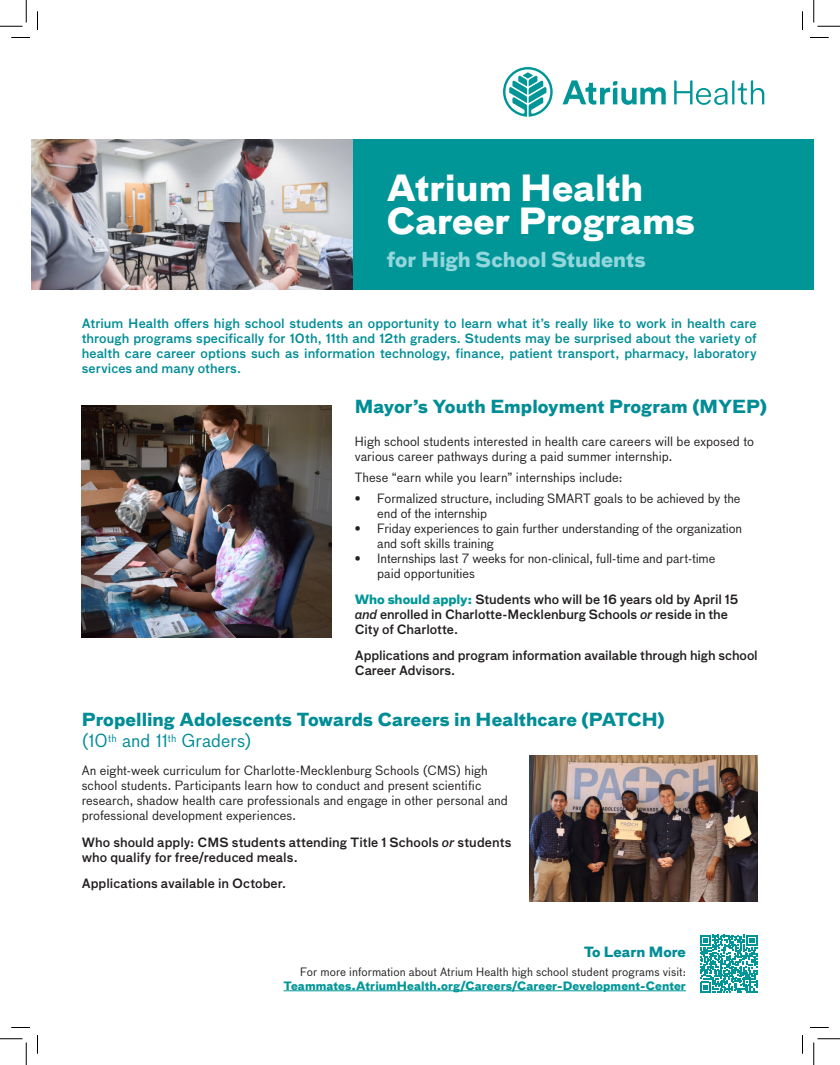
<style>
.page{position:relative;width:840px;height:1065px;background:#fff}
.page>*{position:absolute;margin:0;border:0;box-sizing:border-box;transform-origin:0 0}
.t1{font:700 35px "Bau Pro";color:#fff}
.t2{font:700 20px "Bau Pro";color:#93d6dc}
.t3{font:700 17.5px "Bau Pro";color:#008d96}
.t4{font:17.5px "Bau Pro";letter-spacing:.005em;color:#008d96}
.t5{font:700 13.75px "Bau Pro";color:#008d96}
.t6{font:12.5px/15px "Bau Pro";color:#231f20}
.t7{font:500 12.5px/15px "Bau Pro";letter-spacing:-.005em;color:#231f20}
.t8{font:500 12.5px/15px "Bau Pro";letter-spacing:.005em;color:#008d96;text-align:justify}
.t9{font:11.25px "Bau Pro";letter-spacing:.01em;color:#231f20}
.t10{font:700 11.25px "Bau Pro";letter-spacing:.005em;color:#009698}
.s1{font-weight:700;color:#009698}
.s2{font-style:italic}
</style>
<div class="page">
<img style="left:530px;top:756px;width:228px;height:146px">
<hr style="left:284px;top:990px;width:402px;height:1px;background:#009698">
<img style="left:82px;top:405px;width:250px;height:232px">
<svg style="left:503px;top:67px;width:261px;height:50px"></svg>
<img style="left:32px;top:140px;width:321px;height:150px">
<div style="left:353px;top:140px;width:461px;height:150px;background:#009698"></div>
<svg style="left:700px;top:935px;width:58px;height:58px"></svg>
<svg style="left:11px;top:37px;width:19px;height:1px"></svg>
<svg style="left:810px;top:37px;width:19px;height:1px"></svg>
<svg style="left:11px;top:1027px;width:19px;height:1px"></svg>
<svg style="left:810px;top:1027px;width:19px;height:1px"></svg>
<svg style="left:37px;top:11px;width:1px;height:19px"></svg>
<svg style="left:37px;top:1035px;width:1px;height:19px"></svg>
<svg style="left:802px;top:11px;width:1px;height:19px"></svg>
<svg style="left:802px;top:1035px;width:1px;height:19px"></svg>
<svg style="left:0;top:0;width:27px;height:27px"></svg>
<svg style="left:0;top:1039px;width:27px;height:26px"></svg>
<svg style="left:814px;top:0;width:26px;height:27px"></svg>
<svg style="left:814px;top:1039px;width:26px;height:26px"></svg>
<p class="t1" style="left:387px;top:157px;width:258px">Atrium Health</p>
<p class="t1" style="left:387px;top:190px;width:310px">Career Programs</p>
<p class="t2" style="left:387px;top:242px;width:260px">for High School Students</p>
<p class="t8" style="left:82px;top:315px;width:677px">Atrium Health offers high school students an opportunity to learn what it’s really like to work in health care through programs specifically for 10th, 11th and 12th graders. Students may be surprised about the variety of health care career options such as information technology, finance, patient transport, pharmacy, laboratory services and many others.</p>
<p class="t3" style="left:355px;top:392px;width:414px">Mayor’s Youth Employment Program (MYEP)</p>
<p class="t6" style="left:355px;top:434px;width:401px">High school students interested in health care careers will be exposed to various career pathways during a paid summer internship.</p>
<p class="t6" style="left:355px;top:469px;width:269px">These “earn while you learn” internships include:</p>
<p class="t6" style="left:377px;top:490px;width:365px;text-indent:-22px">• Formalized structure, including SMART goals to be achieved by the end of the internship</p>
<p class="t6" style="left:377px;top:520px;width:366px;text-indent:-22px">• Friday experiences to gain further understanding of the organization and soft skills training</p>
<p class="t6" style="left:377px;top:550px;width:340px;text-indent:-22px">• Internships last 7 weeks for non-clinical, full-time and part-time paid opportunities</p>
<p class="t7" style="left:355px;top:591px;width:385px"><span class="s1">Who should apply:</span> Students who will be 16 years old by April 15 <span class="s2">and</span> enrolled in Charlotte-Mecklenburg Schools <span class="s2">or</span> reside in the<br>City of Charlotte.</p>
<p class="t7" style="left:355px;top:647px;width:405px">Applications and program information available through high school<br>Career Advisors.</p>
<p class="t3" style="left:82px;top:705px;width:584px">Propelling Adolescents Towards Careers in Healthcare (PATCH)</p>
<p class="t4" style="left:82px;top:728px;width:171px">(10<sup>th</sup> and 11<sup>th</sup> Graders)</p>
<p class="t6" style="left:82px;top:763px;width:428px">An eight-week curriculum for Charlotte-Mecklenburg Schools (CMS) high school students. Participants learn how to conduct and present scientific research, shadow health care professionals and engage in other personal and professional development experiences.</p>
<p class="t7" style="left:82px;top:834px;width:431px">Who should apply: CMS students attending Title 1 Schools <span class="s2">or</span> students who qualify for free/reduced meals.</p>
<p class="t7" style="left:82px;top:875px;width:206px">Applications available in October.</p>
<p class="t5" style="left:584px;top:940px;width:104px">To Learn More</p>
<p class="t9" style="left:300px;top:964px;width:387px">For more information about Atrium Health high school student programs visit:</p>
<p class="t10" style="left:284px;top:976px;width:404px">Teammates.AtriumHealth.org/Careers/Career-Development-Center</p>
</div>
